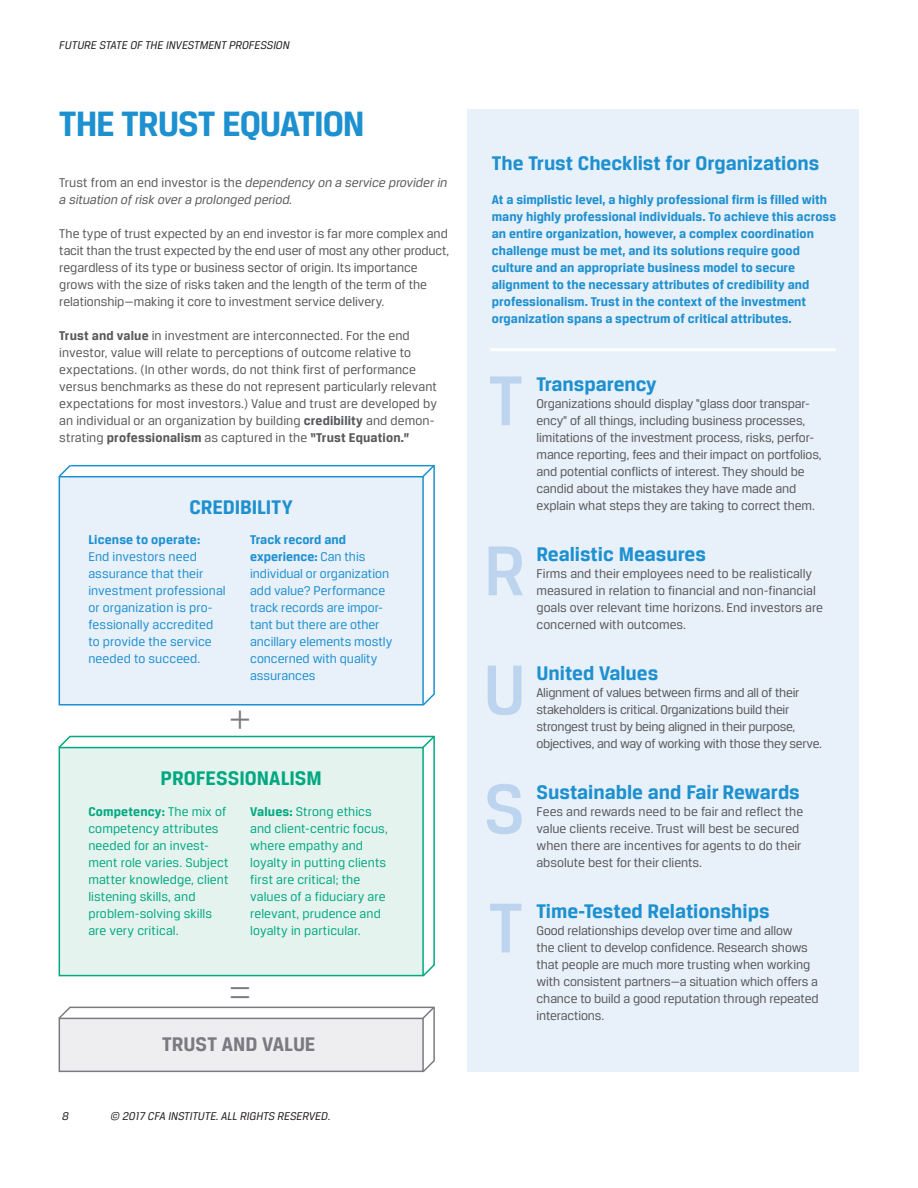
<style>
.page{position:relative;width:918px;height:1188px;background:#fff}
.page>*{position:absolute;margin:0;border:0;box-sizing:border-box;transform-origin:0 0}
.Long_Quote_-_Breuer{font:500 75px "CFA Breuer Text";color:#bcd4ee}
.Subtitle_3__11_14{font:300 45px "CFA Breuer Text";color:#7b7a81}
.Title_5__25_23{font:700 37.5px "CFA Breuer Text";letter-spacing:-.035em;color:#1d90d0}
.Long_Quote_-_Breuer-2{font:700 21px "CFA Breuer Text";color:#1d90d0}
.Subtitle_3__11_14-2{font:700 21px "CFA Breuer Text";color:#1d90d0}
.Subtitle_3__11_14-3{font:700 21px "CFA Breuer Text";color:#00a881}
.Subtitle_3__11_14-4{font:700 21px "CFA Breuer Text";color:#7b7a81}
.Long_Quote_-_Breuer-3{font:13.5px/17px "CFA Breuer Text";letter-spacing:-.01em;color:#57585a}
.Body_-_Breuer{font:13.5px/17px "CFA Breuer Text";color:#57585a}
.Title_5__25_23-2{font:700 13.5px/17px "CFA Breuer Text";color:#1d90d0}
.Body_-_Breuer-2{font:13.5px/17px "CFA Breuer Text";color:#1d90d0}
.Body_-_Breuer-3{font:13.5px/17px "CFA Breuer Text";letter-spacing:.005em;color:#00a881}
.Body_-_Breuer-4{font:italic 13.5px/17px "CFA Breuer Text";color:#57585a}
.t1{font:italic 12px "CFA Breuer Text";color:#231f20}
.s1{font-style:normal}
.s2{font-weight:700}
</style>
<div class="page">
<svg style="left:72px;top:464px;width:363px;height:228px"></svg>
<svg style="left:72px;top:735px;width:363px;height:228px"></svg>
<div style="left:468px;top:109px;width:391px;height:962px;background:#e8f0f9"></div>
<hr style="left:490px;top:348px;width:346px;height:3px;background:#fff">
<div style="left:59px;top:476px;width:365px;height:230px;background:#e8f0f9;border:2px solid #1d90d0"></div>
<div style="left:59px;top:747px;width:365px;height:229px;background:#e5f3ee;border:2px solid #00a881"></div>
<svg style="left:421px;top:464px;width:14px;height:15px"></svg>
<svg style="left:421px;top:735px;width:14px;height:15px"></svg>
<svg style="left:421px;top:692px;width:14px;height:14px"></svg>
<svg style="left:421px;top:963px;width:14px;height:14px"></svg>
<svg style="left:58px;top:464px;width:14px;height:15px"></svg>
<svg style="left:58px;top:735px;width:14px;height:15px"></svg>
<svg style="left:58px;top:1006px;width:377px;height:67px"></svg>
<p class="t1" style="left:59px;top:38px;width:232px">FUTURE STATE OF THE INVESTMENT PROFESSION</p>
<p class="Title_5__25_23" style="left:59px;top:103px;width:307px">THE TRUST EQUATION</p>
<p class="Body_-_Breuer-4" style="left:59px;top:174px;width:390px"><span class="s1">Trust from an end investor is the</span> dependency on a service provider in a situation of risk over a prolonged period.</p>
<p class="Body_-_Breuer" style="left:59px;top:225px;width:392px">The type of trust expected by an end investor is far more complex and tacit than the trust expected by the end user of most any other product, regardless of its type or business sector of origin. Its importance grows with the size of risks taken and the length of the term of the relationship—making it core to investment service delivery.</p>
<p class="Body_-_Breuer" style="left:59px;top:327px;width:379px"><span class="s2">Trust and value</span> in investment are interconnected. For the end investor, value will relate to perceptions of outcome relative to expectations. (In other words, do not think first of performance versus benchmarks as these do not represent particularly relevant expectations for most investors.) Value and trust are developed by an individual or an organization by building <span class="s2">credibility</span> and demon&shy;strating <span class="s2">professionalism</span> as captured in the <span class="s2">“Trust Equation.”</span></p>
<p class="Subtitle_3__11_14-2" style="left:189px;top:495px;width:105px">CREDIBILITY</p>
<p class="Body_-_Breuer-2" style="left:88px;top:531px;width:139px"><span class="s2">License to operate:<br></span>End investors need assurance that their investment professional or organization is pro&shy;fessionally accredited to provide the service needed to succeed.</p>
<p class="Body_-_Breuer-2" style="left:250px;top:531px;width:144px"><span class="s2">Track record and experience:</span> Can this individual or organization add value? Performance track records are impor&shy;tant but there are other ancillary elements mostly concerned with quality assurances</p>
<p class="Subtitle_3__11_14" style="left:229px;top:693px;width:25px">+</p>
<p class="Subtitle_3__11_14-3" style="left:161px;top:766px;width:163px">PROFESSIONALISM</p>
<p class="Body_-_Breuer-3" style="left:88px;top:803px;width:142px"><span class="s2">Competency:</span> The mix of competency attributes needed for an invest&shy;ment role varies. Subject matter knowledge, client listening skills, and problem-solving skills are very critical.</p>
<p class="Body_-_Breuer-3" style="left:250px;top:803px;width:139px"><span class="s2">Values:</span> Strong ethics and client-centric focus, where empathy and loyalty in putting clients first are critical; the values of a fiduciary are relevant, prudence and loyalty in particular.</p>
<p class="Subtitle_3__11_14" style="left:229px;top:965px;width:25px">=</p>
<p class="Subtitle_3__11_14-4" style="left:162px;top:1032px;width:155px">TRUST AND VALUE</p>
<p class="t1" style="left:62px;top:1110px;width:8px">8</p>
<p class="t1" style="left:110px;top:1110px;width:222px">© 2017 CFA INSTITUTE. ALL RIGHTS RESERVED.</p>
<p class="Subtitle_3__11_14-2" style="left:492px;top:151px;width:329px">The Trust Checklist for Organizations</p>
<p class="Title_5__25_23-2" style="left:492px;top:191px;width:346px">At a simplistic level, a highly professional firm is filled with many highly professional individuals. To achieve this across an entire organization, however, a complex coordination challenge must be met, and its solutions require good culture and an appropriate business model to secure alignment to the necessary attributes of credibility and professionalism. Trust in the context of the investment organization spans a spectrum of critical attributes.</p>
<p class="Long_Quote_-_Breuer" style="left:489px;top:359px;width:36px">T</p>
<p class="Long_Quote_-_Breuer" style="left:484px;top:529px;width:43px">R</p>
<p class="Long_Quote_-_Breuer" style="left:483px;top:648px;width:44px">U</p>
<p class="Long_Quote_-_Breuer" style="left:484px;top:767px;width:43px">S</p>
<p class="Long_Quote_-_Breuer" style="left:489px;top:886px;width:36px">T</p>
<p class="Long_Quote_-_Breuer-2" style="left:537px;top:372px;width:122px">Transparency</p>
<p class="Long_Quote_-_Breuer-3" style="left:537px;top:395px;width:287px">Organizations should display “glass door transpar&shy;ency” of all things, including business processes, limitations of the investment process, risks, perfor&shy;mance reporting, fees and their impact on portfolios, and potential conflicts of interest. They should be candid about the mistakes they have made and explain what steps they are taking to correct them.</p>
<p class="Long_Quote_-_Breuer-2" style="left:537px;top:543px;width:171px">Realistic Measures</p>
<p class="Long_Quote_-_Breuer-3" style="left:537px;top:565px;width:288px">Firms and their employees need to be realistically measured in relation to financial and non-financial goals over relevant time horizons. End investors are concerned with outcomes.</p>
<p class="Long_Quote_-_Breuer-2" style="left:537px;top:662px;width:123px">United Values</p>
<p class="Long_Quote_-_Breuer-3" style="left:537px;top:684px;width:287px">Alignment of values between firms and all of their stakeholders is critical. Organizations build their strongest trust by being aligned in their purpose, objectives, and way of working with those they serve.</p>
<p class="Long_Quote_-_Breuer-2" style="left:537px;top:781px;width:265px">Sustainable and Fair Rewards</p>
<p class="Long_Quote_-_Breuer-3" style="left:537px;top:803px;width:268px">Fees and rewards need to be fair and reflect the value clients receive. Trust will best be secured when there are incentives for agents to do their absolute best for their clients.</p>
<p class="Long_Quote_-_Breuer-2" style="left:537px;top:900px;width:234px">Time-Tested Relationships</p>
<p class="Long_Quote_-_Breuer-3" style="left:537px;top:922px;width:284px">Good relationships develop over time and allow<br>the client to develop confidence. Research shows that people are much more trusting when working with consistent partners—a situation which offers a chance to build a good reputation through repeated interactions.</p>
</div>
